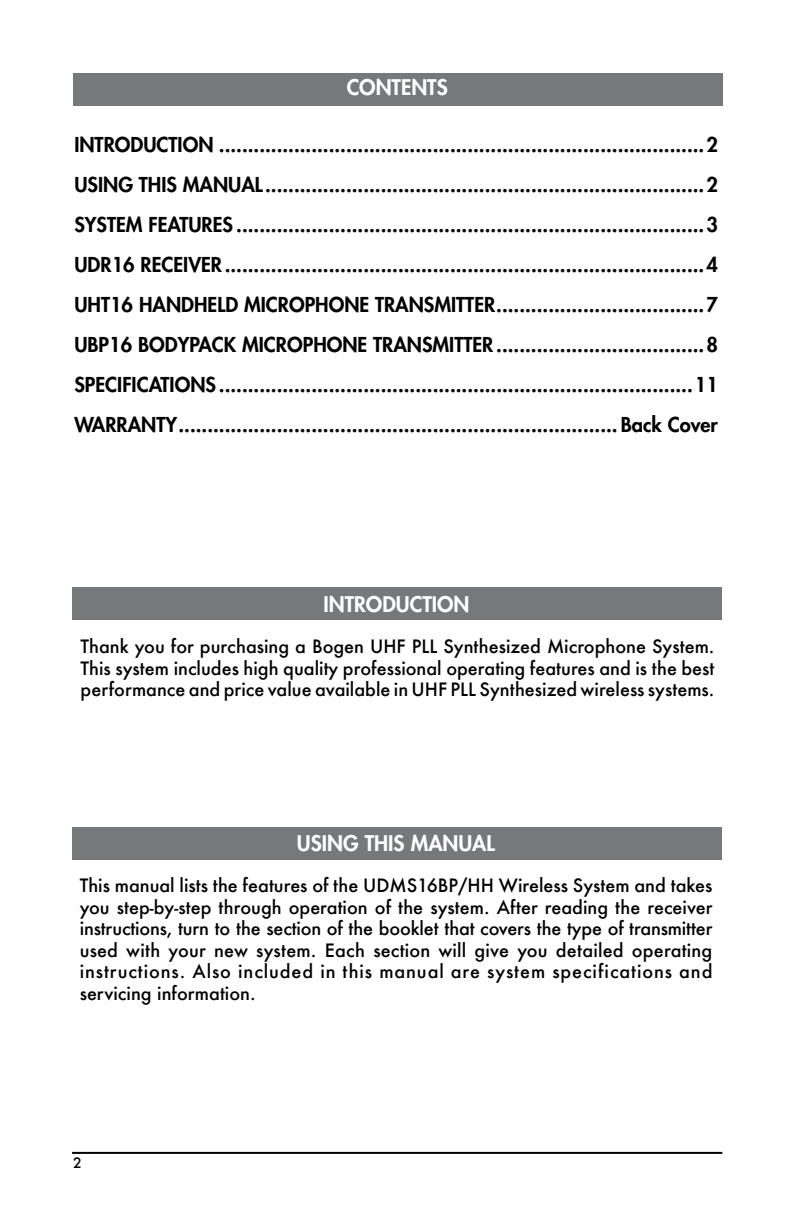
<style>
.page{position:relative;width:792px;height:1224px;background:#fff}
.page>*{position:absolute;margin:0;border:0;box-sizing:border-box;transform-origin:0 0}
.t1{font:800 21px "Futura";color:#fff}
.t2{font:800 20px/40px "Futura";color:#000;text-align:justify}
.t3{font:500 18px/21.6px "Futura";color:#000;text-align:justify}
.t4{font:500 14px "Futura";color:#000}
</style>
<div class="page">
<div style="left:73px;top:73px;width:649px;height:33px;background:#76787b"></div>
<hr style="left:72px;top:1152px;width:650px;height:2px;background:#000">
<div style="left:72px;top:588px;width:649px;height:32px;background:#76787b"></div>
<div style="left:72px;top:827px;width:649px;height:33px;background:#76787b"></div>
<p class="t1" style="left:347px;top:73px;width:103px">CONTENTS</p>
<p class="t2" style="left:74px;top:124px;width:645px">INTRODUCTION.....................................................................................2<br>USING THIS MANUAL.............................................................................2<br>SYSTEM FEATURES..................................................................................3<br>UDR16 RECEIVER....................................................................................4<br>UHT16 HANDHELD MICROPHONE TRANSMITTER.....................................7<br>UBP16 BODYPACK MICROPHONE TRANSMITTER.....................................8<br>SPECIFICATIONS...................................................................................11<br>WARRANTY............................................................................. Back Cover</p>
<p class="t1" style="left:324px;top:591px;width:148px">INTRODUCTION</p>
<p class="t3" style="left:81px;top:635px;width:635px">Thank you for purchasing a Bogen UHF PLL Synthesized Microphone System.<br>This system includes high quality professional operating features and is the best performance and price value available in UHF PLL Synthesized wireless systems.</p>
<p class="t1" style="left:297px;top:829px;width:200px">USING THIS MANUAL</p>
<p class="t3" style="left:80px;top:874px;width:634px">This manual lists the features of the UDMS16BP/HH Wireless System and takes you step-by-step through operation of the system. After reading the receiver instructions, turn to the section of the booklet that covers the type of transmitter used with your new system. Each section will give you detailed operating instructions. Also included in this manual are system specifications and servicing information.</p>
<p class="t4" style="left:73px;top:1153px;width:10px">2</p>
</div>
